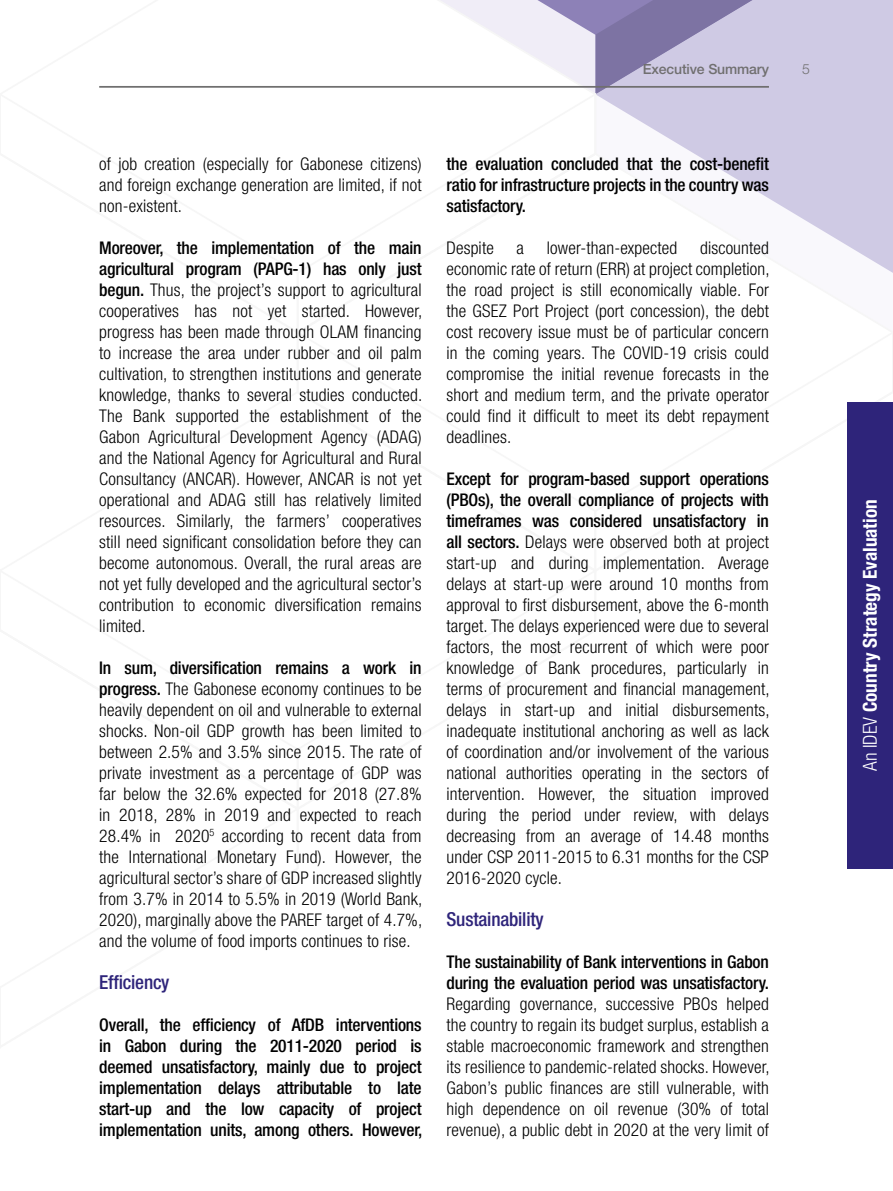
<style>
.page{position:relative;width:893px;height:1191px;background:#fff}
.page>*{position:absolute;margin:0;border:0;box-sizing:border-box;transform-origin:0 0}
.t1{font:700 condensed 19.25px "Helvetica Neue LT Std";color:#fff}
.t2{font:500 condensed 19.25px "Helvetica Neue LT Std";letter-spacing:-.01em;color:#2e247a}
.t3{font:300 condensed 17.5px/21px "Helvetica Neue LT Std";letter-spacing:.01em;color:#000;text-align:justify}
.t4{font:500 condensed 17.5px/21px "Helvetica Neue LT Std";letter-spacing:-.01em;color:#000;text-align:justify}
.t5{font:500 14px "Helvetica Neue LT Std";letter-spacing:-.01em;color:#706f6f}
.t6{font:300 14px "Helvetica Neue LT Std";color:#706f6f}
.s1{font-weight:500}
.s2{font-weight:300}
</style>
<div class="page">
<div style="left:773px;top:0;width:120px;height:94px;background:#cfcae4"></div>
<svg style="left:598px;top:94px;width:295px;height:58px;fill:#cfcae4"></svg>
<svg style="left:597px;top:0;width:176px;height:94px;background:#aaa3c7"></svg>
<svg style="left:691px;top:152px;width:202px;height:121px"></svg>
<svg style="left:440px;top:0;width:157px;height:91px"></svg>
<hr style="left:99px;top:86px;width:670px;height:2px;background:#706f6f">
<div style="left:847px;top:402px;width:46px;height:466px;background:#2e247a"></div>
<p class="t5" style="left:643px;top:61px;width:128px">Executive Summary</p>
<p class="t6" style="left:802px;top:61px;width:9px">5</p>
<p class="t3" style="left:99px;top:153px;width:324px">of job creation (especially for Gabonese citizens) and foreign exchange generation are limited, if not non-existent.</p>
<p class="t3" style="left:99px;top:237px;width:325px"><span class="s1">Moreover, the implementation of the main agricultural program (PAPG-1) has only just begun.</span> Thus, the project’s support to agricultural cooperatives has not yet started. However, progress has been made through OLAM financing to increase the area under rubber and oil palm cultivation, to strengthen institutions and generate knowledge, thanks to several studies conducted.<br>The Bank supported the establishment of the Gabon Agricultural Development Agency (ADAG) and the National Agency for Agricultural and Rural Consultancy (ANCAR). However, ANCAR is not yet operational and ADAG still has relatively limited resources. Similarly, the farmers’ cooperatives still need significant consolidation before they can become autonomous. Overall, the rural areas are not yet fully developed and the agricultural sector’s contribution to economic diversification remains limited.</p>
<p class="t3" style="left:99px;top:657px;width:325px"><span class="s1">In sum, diversification remains a work in progress.</span> The Gabonese economy continues to be heavily dependent on oil and vulnerable to external shocks. Non-oil GDP growth has been limited to between 2.5% and 3.5% since 2015. The rate of private investment as a percentage of GDP was far below the 32.6% expected for 2018 (27.8% in 2018, 28% in 2019 and expected to reach 28.4% in 2020<sup>5</sup> according to recent data from the International Monetary Fund). However, the agricultural sector’s share of GDP increased slightly from 3.7% in 2014 to 5.5% in 2019 (World Bank, 2020), marginally above the PAREF target of 4.7%, and the volume of food imports continues to rise.</p>
<p class="t2" style="left:99px;top:971px;width:72px">Efficiency</p>
<p class="t4" style="left:99px;top:1014px;width:325px">Overall, the efficiency of AfDB interventions in Gabon during the 2011-2020 period is deemed unsatisfactory, mainly due to project implementation delays attributable to late start-up and the low capacity of project implementation units, among others. However,</p>
<p class="t4" style="left:446px;top:153px;width:324px">the evaluation concluded that the cost-benefit ratio for infrastructure projects in the country was satisfactory.</p>
<p class="t3" style="left:446px;top:237px;width:49px">Despite</p>
<p class="t3" style="left:517px;top:237px;width:9px">a</p>
<p class="t3" style="left:547px;top:237px;width:132px">lower-than-expected</p>
<p class="t3" style="left:446px;top:237px;width:325px;text-indent:254px">discounted economic rate of return (ERR) at project completion, the road project is still economically viable. For the GSEZ Port Project (port concession), the debt cost recovery issue must be of particular concern in the coming years. The COVID-19 crisis could compromise the initial revenue forecasts in the short and medium term, and the private operator could find it difficult to meet its debt repayment deadlines.</p>
<p class="t3" style="left:446px;top:468px;width:325px"><span class="s1">Except for program-based support operations (PBOs), the overall compliance of projects with timeframes was considered unsatisfactory in all sectors.</span> Delays were observed both at project start-up and during implementation. Average delays at start-up were around 10 months from approval to first disbursement, above the 6-month target. The delays experienced were due to several factors, the most recurrent of which were poor knowledge of Bank procedures, particularly in terms of procurement and financial management, delays in start-up and initial disbursements, inadequate institutional anchoring as well as lack of coordination and/or involvement of the various national authorities operating in the sectors of intervention. However, the situation improved during the period under review, with delays decreasing from an average of 14.48 months under CSP 2011-2015 to 6.31 months for the CSP 2016-2020 cycle.</p>
<p class="t2" style="left:446px;top:908px;width:99px">Sustainability</p>
<p class="t4" style="left:446px;top:951px;width:324px">The sustainability of Bank interventions in Gabon during the evaluation period was unsatisfactory.</p>
<p class="t3" style="left:446px;top:993px;width:325px">Regarding governance, successive PBOs helped the country to regain its budget surplus, establish a stable macroeconomic framework and strengthen its resilience to pandemic-related shocks. However, Gabon’s public finances are still vulnerable, with high dependence on oil revenue (30% of total revenue), a public debt in 2020 at the very limit of</p>
<p class="t1" style="left:858px;top:771px;width:273px;rotate:-90deg"><span class="s2">An IDEV</span> Country Strategy Evaluation</p>
</div>
